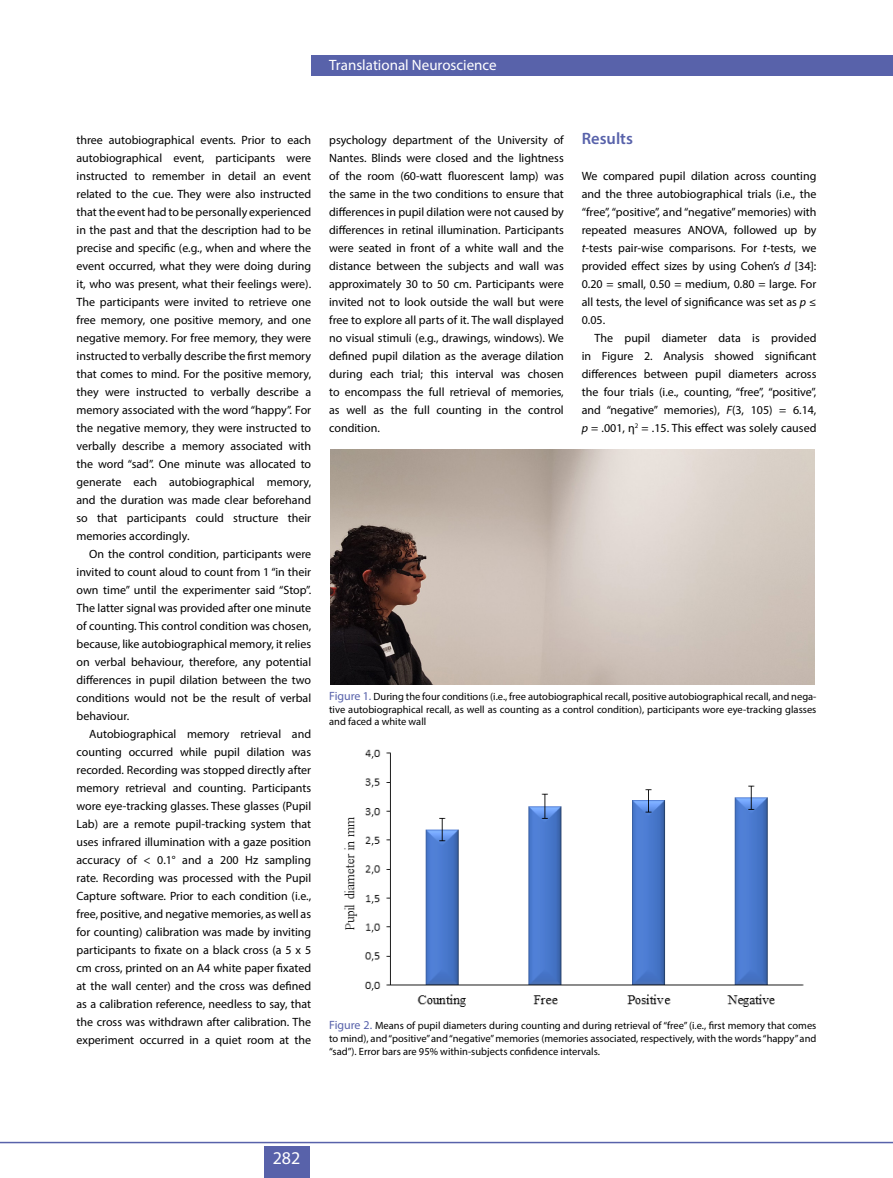
<style>
.page{position:relative;width:893px;height:1178px;background:#fff}
.page>*{position:absolute;margin:0;border:0;box-sizing:border-box;transform-origin:0 0}
.t1{font:18px "Myriad Pro";color:#fff}
.t2{font:600 16.5px "Myriad Pro";color:#5862aa}
.t3{font:15px "Myriad Pro";color:#fff}
.t4{font:12px/18px "Myriad Pro";color:#000;text-align:justify}
.t5{font:10.5px/12.6px "Myriad Pro";color:#000;text-align:justify}
.s1{font-style:italic}
.s2{font-size:12px;color:#5862aa}
</style>
<div class="page">
<div style="left:264px;top:1146px;width:45px;height:32px;background:#5862aa"></div>
<hr style="left:0;top:1142px;width:893px;height:1px;background:#5862aa">
<img style="left:331px;top:449px;width:484px;height:235px">
<img style="left:344px;top:749px;width:460px;height:258px">
<div style="left:312px;top:55px;width:581px;height:21px;background:#5862aa"></div>
<p class="t3" style="left:329px;top:56px;width:169px">Translational Neuroscience</p>
<p class="t4" style="left:77px;top:131px;width:236px">three autobiographical events. Prior to each autobiographical event, participants were instructed to remember in detail an event related to the cue. They were also instructed that the event had to be personally experienced in the past and that the description had to be precise and specific (e.g., when and where the event occurred, what they were doing during it, who was present, what their feelings were).<br>The participants were invited to retrieve one free memory, one positive memory, and one negative memory. For free memory, they were instructed to verbally describe the first memory that comes to mind. For the positive memory, they were instructed to verbally describe a memory associated with the word “happy”. For the negative memory, they were instructed to verbally describe a memory associated with the word “sad”. One minute was allocated to generate each autobiographical memory, and the duration was made clear beforehand so that participants could structure their memories accordingly.</p>
<p class="t4" style="left:77px;top:545px;width:236px;text-indent:13px">On the control condition, participants were invited to count aloud to count from 1 “in their own time” until the experimenter said “Stop”.<br>The latter signal was provided after one minute of counting. This control condition was chosen, because, like autobiographical memory, it relies on verbal behaviour, therefore, any potential differences in pupil dilation between the two conditions would not be the result of verbal behaviour.</p>
<p class="t4" style="left:77px;top:725px;width:236px;text-indent:13px">Autobiographical memory retrieval and counting occurred while pupil dilation was recorded. Recording was stopped directly after memory retrieval and counting. Participants wore eye-tracking glasses. These glasses (Pupil Lab) are a remote pupil-tracking system that uses infrared illumination with a gaze position accuracy of &lt; 0.1° and a 200 Hz sampling rate. Recording was processed with the Pupil Capture software. Prior to each condition (i.e., free, positive, and negative memories, as well as for counting) calibration was made by inviting participants to fixate on a black cross (a 5 x 5 cm cross, printed on an A4 white paper fixated at the wall center) and the cross was defined as a calibration reference, needless to say, that the cross was withdrawn after calibration. The experiment occurred in a quiet room at the</p>
<p class="t4" style="left:329px;top:131px;width:236px">psychology department of the University of Nantes. Blinds were closed and the lightness of the room (60-watt fluorescent lamp) was the same in the two conditions to ensure that differences in pupil dilation were not caused by differences in retinal illumination. Participants were seated in front of a white wall and the distance between the subjects and wall was approximately 30 to 50 cm. Participants were invited not to look outside the wall but were free to explore all parts of it. The wall displayed no visual stimuli (e.g., drawings, windows). We defined pupil dilation as the average dilation during each trial; this interval was chosen to encompass the full retrieval of memories, as well as the full counting in the control condition.</p>
<h2 class="t2" style="left:582px;top:128px;width:53px">Results</h2>
<p class="t4" style="left:582px;top:167px;width:236px">We compared pupil dilation across counting and the three autobiographical trials (i.e., the “free”, “positive”, and “negative” memories) with repeated measures ANOVA, followed up by <span class="s1">t</span>-tests pair-wise comparisons. For <span class="s1">t</span>-tests, we provided effect sizes by using Cohen’s <span class="s1">d</span> [34]:<br>0.20 = small, 0.50 = medium, 0.80 = large. For all tests, the level of significance was set as <span class="s1">p</span> ≤ 0.05.</p>
<p class="t4" style="left:582px;top:329px;width:236px;text-indent:13px">The pupil diameter data is provided in Figure 2. Analysis showed significant differences between pupil diameters across the four trials (i.e., counting, “free”, “positive”, and “negative” memories), <span class="s1">F</span>(3, 105) = 6.14, <span class="s1">p</span> = .001, η<sup>2</sup> = .15. This effect was solely caused</p>
<p class="t5" style="left:329px;top:690px;width:489px"><span class="s2">Figure 1.</span> During the four conditions (i.e., free autobiographical recall, positive autobiographical recall, and nega&shy;tive autobiographical recall, as well as counting as a control condition), participants wore eye-tracking glasses and faced a white wall</p>
<p class="t5" style="left:329px;top:1019px;width:489px"><span class="s2">Figure 2.</span> Means of pupil diameters during counting and during retrieval of “free” (i.e., first memory that comes to mind), and “positive” and “negative” memories (memories associated, respectively, with the words “happy” and “sad”). Error bars are 95% within-subjects confidence intervals.</p>
<h1 class="t1" style="left:273px;top:1146px;width:29px">282</h1>
</div>
